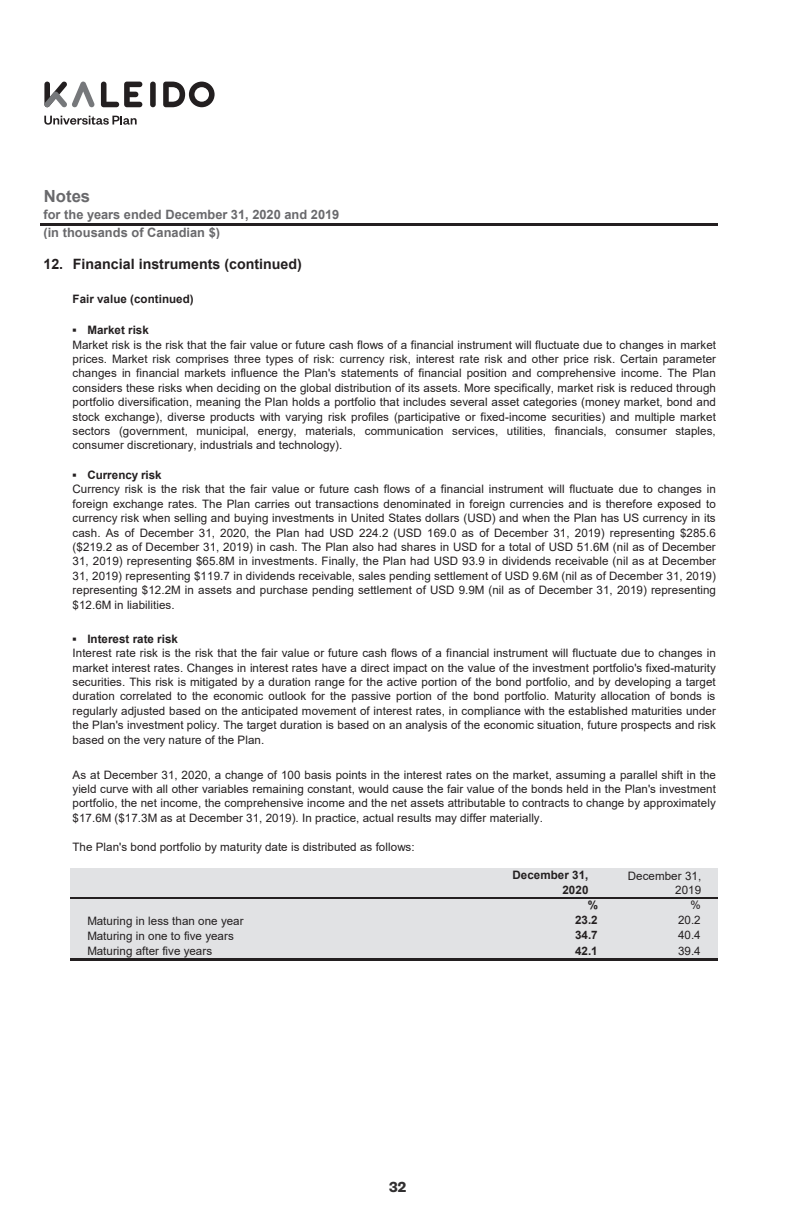
<style>
.page{position:relative;width:792px;height:1225px;background:#fff}
.page>*{position:absolute;margin:0;border:0;box-sizing:border-box;transform-origin:0 0}
.t1{font:700 16.8px "Arial";color:#69696c}
.t2{font:600 16px "Founders Grotesk";color:#312f30}
.t3{font:700 14.2px "Arial";color:#231f20}
.t4{font:700 12.8px "Arial";color:#69696c}
.t5{font:11.6px/14.4px "Arial";letter-spacing:.005em;color:#231f20;text-align:justify}
.t6{font:700 11.6px/15.2px "Arial";letter-spacing:.005em;color:#231f20;text-align:right}
</style>
<div class="page">
<hr style="left:41px;top:223px;width:676px;height:2px;background:#231f20">
<div style="left:70px;top:868px;width:647px;height:91px;background:#e1e2e4"></div>
<hr style="left:70px;top:897px;width:647px;height:1px;background:#231f20">
<hr style="left:70px;top:957px;width:647px;height:3px;background:#231f20">
<div style="left:150px;top:82px;width:6px;height:25px;background:#231f20;border-radius:3px"></div>
<svg style="left:44px;top:82px;width:51px;height:26px"></svg>
<svg style="left:101px;top:82px;width:41px;height:25px"></svg>
<svg style="left:163px;top:82px;width:51px;height:25px"></svg>
<svg style="left:44px;top:116px;width:93px;height:9px"></svg>
<h1 class="t1" style="left:44px;top:184px;width:48px">Notes</h1>
<p class="t4" style="left:43px;top:205px;width:297px">for the years ended December 31, 2020 and 2019</p>
<p class="t3" style="left:43px;top:254px;width:260px">12. Financial instruments (continued)</p>
<p class="t6" style="left:73px;top:292px;width:123px">Fair value (continued)</p>
<p class="t6" style="left:73px;top:322px;width:78px">▪ Market risk</p>
<p class="t4" style="left:43px;top:223px;width:178px">(in thousands of Canadian $)</p>
<p class="t5" style="left:73px;top:337px;width:644px">Market risk is the risk that the fair value or future cash flows of a financial instrument will fluctuate due to changes in market prices. Market risk comprises three types of risk: currency risk, interest rate risk and other price risk. Certain parameter changes in financial markets influence the Plan's statements of financial position and comprehensive income. The Plan considers these risks when deciding on the global distribution of its assets. More specifically, market risk is reduced through portfolio diversification, meaning the Plan holds a portfolio that includes several asset categories (money market, bond and stock exchange), diverse products with varying risk profiles (participative or fixed-income securities) and multiple market sectors (government, municipal, energy, materials, communication services, utilities, financials, consumer staples, consumer discretionary, industrials and technology).</p>
<p class="t6" style="left:73px;top:467px;width:91px">▪ Currency risk</p>
<p class="t5" style="left:73px;top:482px;width:644px">Currency risk is the risk that the fair value or future cash flows of a financial instrument will fluctuate due to changes in foreign exchange rates. The Plan carries out transactions denominated in foreign currencies and is therefore exposed to currency risk when selling and buying investments in United States dollars (USD) and when the Plan has US currency in its cash. As of December 31, 2020, the Plan had USD 224.2 (USD 169.0 as of December 31, 2019) representing $285.6 ($219.2 as of December 31, 2019) in cash. The Plan also had shares in USD for a total of USD 51.6M (nil as of December 31, 2019) representing $65.8M in investments. Finally, the Plan had USD 93.9 in dividends receivable (nil as at December 31, 2019) representing $119.7 in dividends receivable, sales pending settlement of USD 9.6M (nil as of December 31, 2019) representing $12.2M in assets and purchase pending settlement of USD 9.9M (nil as of December 31, 2019) representing $12.6M in liabilities.</p>
<p class="t6" style="left:73px;top:631px;width:107px">▪ Interest rate risk</p>
<p class="t5" style="left:73px;top:646px;width:644px">Interest rate risk is the risk that the fair value or future cash flows of a financial instrument will fluctuate due to changes in market interest rates. Changes in interest rates have a direct impact on the value of the investment portfolio's fixed-maturity securities. This risk is mitigated by a duration range for the active portion of the bond portfolio, and by developing a target duration correlated to the economic outlook for the passive portion of the bond portfolio. Maturity allocation of bonds is regularly adjusted based on the anticipated movement of interest rates, in compliance with the established maturities under the Plan's investment policy. The target duration is based on an analysis of the economic situation, future prospects and risk based on the very nature of the Plan.</p>
<p class="t5" style="left:73px;top:767px;width:644px">As at December 31, 2020, a change of 100 basis points in the interest rates on the market, assuming a parallel shift in the yield curve with all other variables remaining constant, would cause the fair value of the bonds held in the Plan's investment portfolio, the net income, the comprehensive income and the net assets attributable to contracts to change by approximately $17.6M ($17.3M as at December 31, 2019). In practice, actual results may differ materially.</p>
<p class="t5" style="left:73px;top:839px;width:343px">The Plan's bond portfolio by maturity date is distributed as follows:</p>
<p class="t5" style="left:87px;top:912px;width:158px;line-height:15.4px;text-align:left">Maturing in less than one year<br>Maturing in one to five years<br>Maturing after five years</p>
<h2 class="t2" style="left:389px;top:1176px;width:18px">32</h2>
<p class="t6" style="left:512px;top:867px;width:77px">December 31,<br>2020</p>
<p class="t6" style="left:575px;top:912px;width:24px">23.2</p>
<p class="t6" style="left:575px;top:943px;width:24px">42.1</p>
<p class="t6" style="left:587px;top:897px;width:12px">%</p>
<p class="t6" style="left:575px;top:927px;width:24px">34.7</p>
<p class="t5" style="left:627px;top:868px;width:75px;line-height:15px;text-align:right">December 31,<br>2019<br>%<br>20.2<br>40.4<br>39.4</p>
</div>
